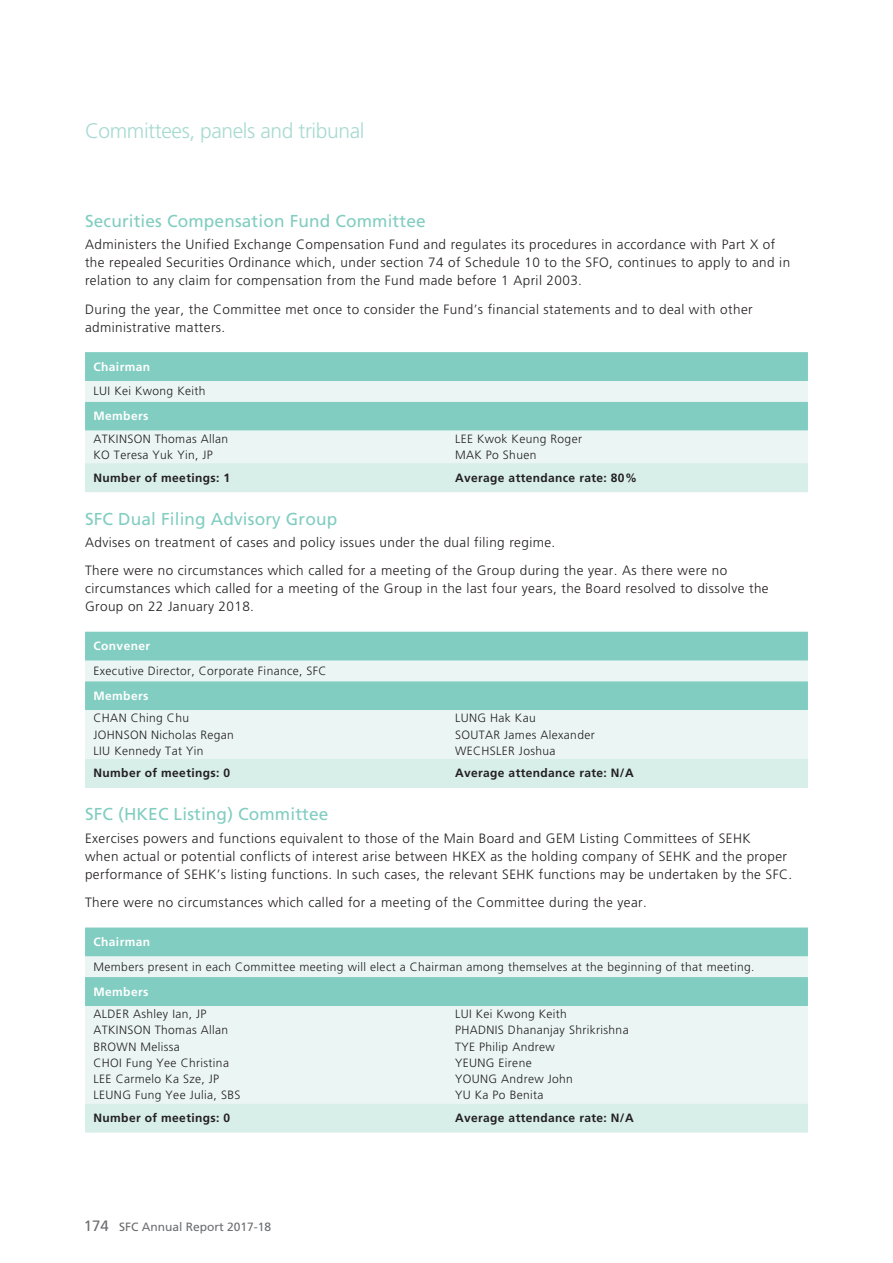
<style>
.page{position:relative;width:893px;height:1263px;background:#fff}
.page>*{position:absolute;margin:0;border:0;box-sizing:border-box;transform-origin:0 0}
.t1{font:300 21px "Frutiger LT Std";letter-spacing:-.02em;color:#a7dad1}
.t2{font:17.25px "Frutiger LT Std";letter-spacing:.01em;color:#81cdc1}
.t3{font:300 13.5px/18px "Frutiger LT Std";letter-spacing:.03em;color:#231f20}
.t4{font:300 12px/16.2px "Frutiger LT Std";letter-spacing:.03em;color:#231f20}
.t5{font:700 12px "Frutiger LT Std";letter-spacing:.03em;color:#231f20}
.t6{font:700 12px "Frutiger LT Std";letter-spacing:.03em;color:#fff}
.t7{font:12px "Frutiger LT Std";color:#6c6d70}
.s1{font-size:15px}
</style>
<div class="page">
<div style="left:85px;top:352px;width:723px;height:29px;background:#81cdc1"></div>
<svg style="left:85px;top:381px;width:723px;height:82px;background:#c6e7e2"></svg>
<div style="left:85px;top:463px;width:723px;height:29px;background:#d7eee9"></div>
<div style="left:85px;top:632px;width:723px;height:29px;background:#81cdc1"></div>
<svg style="left:85px;top:661px;width:723px;height:98px;background:#cceae5"></svg>
<div style="left:85px;top:759px;width:723px;height:29px;background:#d7eee9"></div>
<div style="left:85px;top:927px;width:723px;height:29px;background:#81cdc1"></div>
<svg style="left:85px;top:956px;width:723px;height:147px;background:#d5ede9"></svg>
<div style="left:85px;top:1103px;width:723px;height:29px;background:#d7eee9"></div>
<h1 class="t1" style="left:85px;top:119px;width:281px">Committees, panels and tribunal</h1>
<h1 class="t2" style="left:85px;top:211px;width:342px">Securities Compensation Fund Committee</h1>
<p class="t3" style="left:85px;top:236px;width:707px">Administers the Unified Exchange Compensation Fund and regulates its procedures in accordance with Part X of the repealed Securities Ordinance which, under section 74 of Schedule 10 to the SFO, continues to apply to and in relation to any claim for compensation from the Fund made before 1 April 2003.</p>
<p class="t3" style="left:85px;top:300px;width:669px">During the year, the Committee met once to consider the Fund’s financial statements and to deal with other administrative matters.</p>
<h2 class="t6" style="left:94px;top:359px;width:58px">Chairman</h2>
<p class="t4" style="left:94px;top:383px;width:113px">LUI Kei Kwong Keith</p>
<h2 class="t6" style="left:94px;top:409px;width:56px">Members</h2>
<p class="t4" style="left:94px;top:431px;width:136px">ATKINSON Thomas Allan<br>KO Teresa Yuk Yin, JP</p>
<p class="t4" style="left:455px;top:431px;width:129px">LEE Kwok Keung Roger<br>MAK Po Shuen</p>
<p class="t5" style="left:94px;top:470px;width:138px">Number of meetings: 1</p>
<p class="t5" style="left:455px;top:470px;width:184px">Average attendance rate: 80%</p>
<h1 class="t2" style="left:85px;top:508px;width:254px">SFC Dual Filing Advisory Group</h1>
<p class="t3" style="left:85px;top:528px;width:644px;line-height:28.5px">Advises on treatment of cases and policy issues under the dual filing regime.<br>There were no circumstances which called for a meeting of the Group during the year. As there were no</p>
<p class="t3" style="left:85px;top:580px;width:685px">circumstances which called for a meeting of the Group in the last four years, the Board resolved to dissolve the<br>Group on 22 January 2018.</p>
<h2 class="t6" style="left:94px;top:639px;width:58px">Convener</h2>
<p class="t4" style="left:94px;top:663px;width:235px">Executive Director, Corporate Finance, SFC</p>
<h2 class="t6" style="left:94px;top:688px;width:56px">Members</h2>
<p class="t4" style="left:94px;top:710px;width:142px">CHAN Ching Chu<br>JOHNSON Nicholas Regan<br>LIU Kennedy Tat Yin</p>
<p class="t4" style="left:455px;top:710px;width:141px">LUNG Hak Kau<br>SOUTAR James Alexander<br>WECHSLER Joshua</p>
<p class="t5" style="left:94px;top:766px;width:138px">Number of meetings: 0</p>
<p class="t5" style="left:455px;top:766px;width:180px">Average attendance rate: N/A</p>
<h1 class="t2" style="left:85px;top:804px;width:245px">SFC (HKEC Listing) Committee</h1>
<p class="t3" style="left:85px;top:829px;width:709px">Exercises powers and functions equivalent to those of the Main Board and GEM Listing Committees of SEHK<br>when actual or potential conflicts of interest arise between HKEX as the holding company of SEHK and the proper performance of SEHK’s listing functions. In such cases, the relevant SEHK functions may be undertaken by the SFC.</p>
<p class="t3" style="left:85px;top:894px;width:563px">There were no circumstances which called for a meeting of the Committee during the year.</p>
<h2 class="t6" style="left:94px;top:935px;width:58px">Chairman</h2>
<p class="t4" style="left:94px;top:959px;width:663px">Members present in each Committee meeting will elect a Chairman among themselves at the beginning of that meeting.</p>
<h2 class="t6" style="left:94px;top:984px;width:56px">Members</h2>
<p class="t4" style="left:94px;top:1006px;width:148px">ALDER Ashley Ian, JP<br>ATKINSON Thomas Allan<br>BROWN Melissa<br>CHOI Fung Yee Christina<br>LEE Carmelo Ka Sze, JP<br>LEUNG Fung Yee Julia, SBS</p>
<p class="t4" style="left:455px;top:1006px;width:175px">LUI Kei Kwong Keith<br>PHADNIS Dhananjay Shrikrishna<br>TYE Philip Andrew<br>YEUNG Eirene<br>YOUNG Andrew John<br>YU Ka Po Benita</p>
<p class="t5" style="left:94px;top:1111px;width:138px">Number of meetings: 0</p>
<p class="t5" style="left:455px;top:1111px;width:180px">Average attendance rate: N/A</p>
<p class="t7" style="left:84px;top:1219px;width:189px"><span class="s1">174</span> SFC Annual Report 2017-18</p>
</div>
